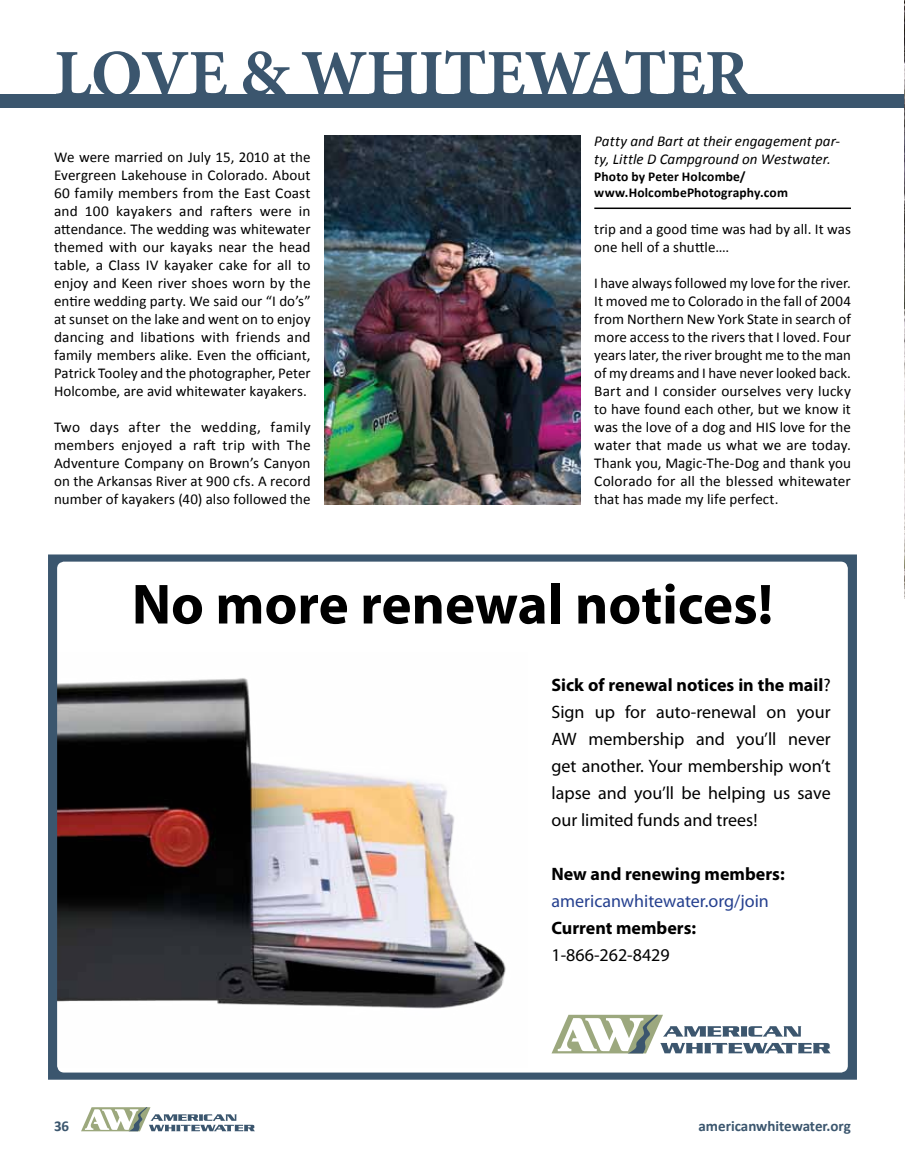
<style>
.page{position:relative;width:905px;height:1175px;background:#fff}
.page>*{position:absolute;margin:0;border:0;box-sizing:border-box;transform-origin:0 0}
.t1{font:700 67.5px "Minion Pro";letter-spacing:-.01em;color:#3b566e}
.t2{font:700 57px "Myriad Pro";color:#000}
.t3{font:18px/27px "Myriad Pro";color:#000;text-align:justify}
.t4{font:700 18px "Myriad Pro";color:#000}
.t5{font:18px "Myriad Pro";color:#25408f}
.t6{font:15px/18px "Calibri";letter-spacing:.005em;color:#000;text-align:justify}
.t7{font:italic 15px/18px "Calibri";color:#000}
.t8{font:700 15px "Calibri";color:#3b566e}
.t9{font:700 13.5px/16.2px "Calibri";letter-spacing:.01em;color:#000}
.s1{font-weight:700}
</style>
<div class="page">
<img style="left:324px;top:135px;width:256px;height:369px">
<div style="left:0;top:94px;width:904px;height:14px;background:#3b566e"></div>
<img style="left:904px;top:0;width:1px;height:598px">
<svg style="left:81px;top:1107px;width:174px;height:24px"></svg>
<hr style="left:594px;top:207px;width:256px;height:2px;background:#000">
<svg style="left:49px;top:556px;width:806px;height:522px"></svg>
<svg style="left:551px;top:1014px;width:279px;height:39px"></svg>
<h1 class="t1" style="left:54px;top:27px;width:612px">LOVE &amp; WHITEWATER</h1>
<p class="t7" style="left:594px;top:132px;width:247px">Patty and Bart at their engagement par&shy;ty, Little D Campground on Westwater.</p>
<p class="t9" style="left:594px;top:167px;width:195px">Photo by Peter Holcombe/ www.HolcombePhotography.com</p>
<p class="t6" style="left:54px;top:147px;width:258px">We were married on July 15, 2010 at the Evergreen Lakehouse in Colorado. About 60 family members from the East Coast and 100 kayakers and rafters were in attendance. The wedding was whitewater themed with our kayaks near the head table, a Class IV kayaker cake for all to enjoy and Keen river shoes worn by the entire wedding party. We said our “I do’s” at sunset on the lake and went on to enjoy dancing and libations with friends and family members alike. Even the officiant, Patrick Tooley and the photographer, Peter H olcombe, are avid whitewater kayakers.</p>
<p class="t6" style="left:54px;top:417px;width:258px">Two days after the wedding, family members enjoyed a raft trip with The Adventure Company on Brown’s Canyon on the Arkansas River at 900 cfs. A record number of kayakers (40) also followed the</p>
<p class="t6" style="left:594px;top:219px;width:258px">trip and a good time was had by all. It was one hell of a shuttle….</p>
<p class="t6" style="left:594px;top:273px;width:258px">I have always followed my love for the river.<br>It moved me to Colorado in the fall of 2004 from N orthern N ew York State in search of more access to the rivers that I loved. Four years later, the river brought me to the man of my dreams and I have never looked back.<br>Bart and I consider ourselves very lucky to have found each other, but we know it was the love of a dog and HIS love for the water that made us what we are today.<br>Thank you, Magic-The-Dog and thank you Colorado for all the blessed whitewater that has made my life perfect.</p>
<h2 class="t2" style="left:132px;top:567px;width:642px">No more renewal notices!</h2>
<p class="t3" style="left:551px;top:671px;width:281px"><span class="s1">Sick of renewal notices in the mail</span>?<br>Sign up for auto-renewal on your AW membership and you’ll never get another. Your membership won’t lapse and you’ll be helping us save our limited funds and trees!</p>
<p class="t4" style="left:551px;top:862px;width:235px">New and renewing members:</p>
<p class="t5" style="left:551px;top:890px;width:219px">americanwhitewater.org/join</p>
<p class="t4" style="left:551px;top:916px;width:146px">Current members:</p>
<p class="t3" style="left:551px;top:941px;width:120px">1-866-262-8429</p>
<p class="t8" style="left:54px;top:1116px;width:17px">36</p>
<p class="t8" style="left:698px;top:1116px;width:154px">americanwhitewater.org</p>
</div>
